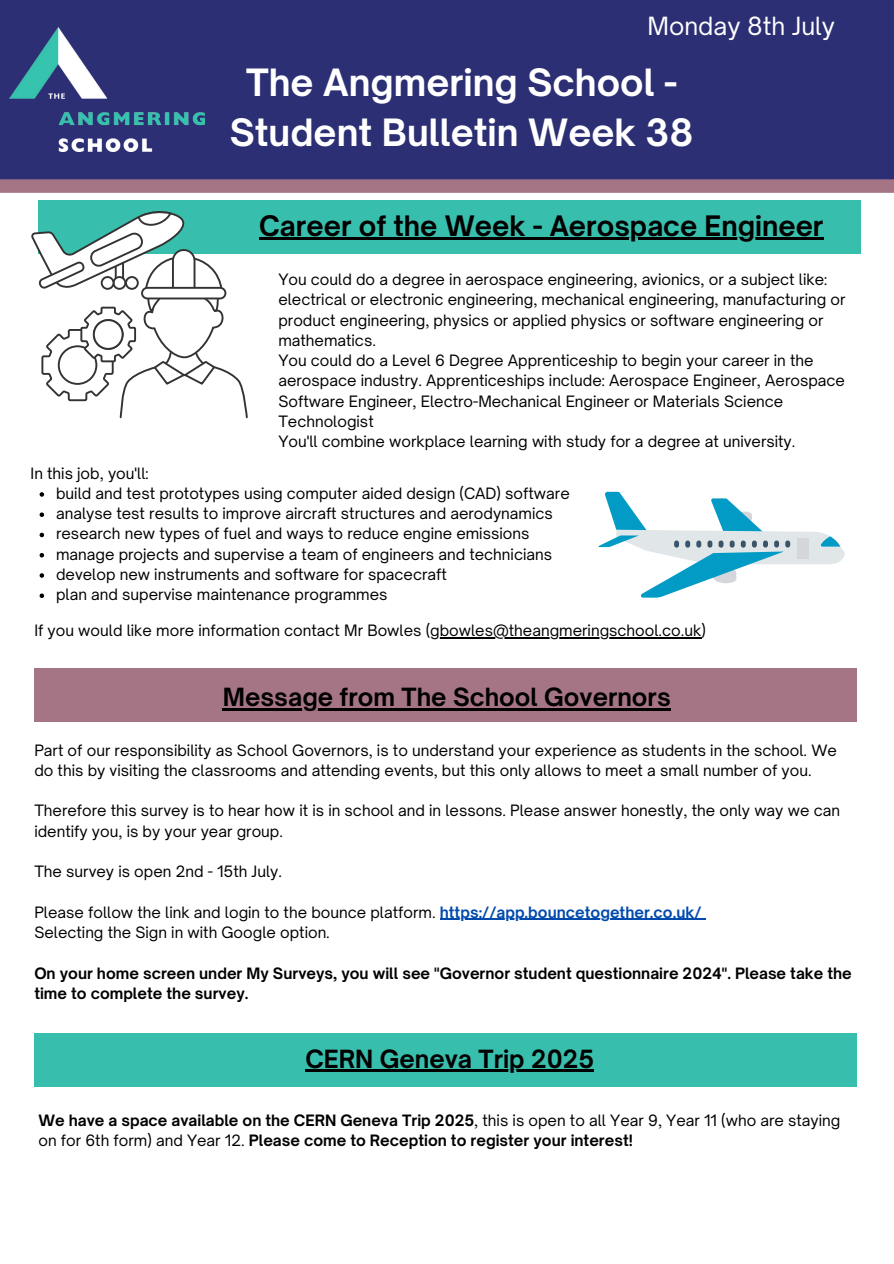
<style>
.page{position:relative;width:894px;height:1264px;background:#fff}
.page>*{position:absolute;margin:0;border:0;box-sizing:border-box;transform-origin:0 0}
.t1{font:700 36px/49.5px "Open Sauce One";color:#fff;text-align:center}
.t2{font:700 27px "Open Sauce One";color:#000}
.t3{font:700 24px "Open Sauce One";color:#000}
.t4{font:24px "Open Sauce One";color:#fff}
.t5{font:15px/20.2px "Open Sauce One";color:#000}
.t6{font:700 15px/20.2px "Open Sauce One";color:#000}
.s1{font-weight:700;color:#004aad}
.s2{font-weight:400}
</style>
<div class="page">
<div style="left:0;top:0;width:893px;height:181px;background:#2c2f73"></div>
<img style="left:10px;top:27px;width:194px;height:124px">
<div style="left:0;top:179px;width:893px;height:14px;background:#a67585"></div>
<div style="left:38px;top:200px;width:822px;height:54px;background:#38bead"></div>
<svg style="left:32px;top:211px;width:216px;height:207px"></svg>
<div style="left:94px;top:320px;width:29px;height:29px;background:#fff;border-radius:50%"></div>
<div style="left:93px;top:319px;width:30px;height:31px;border:2px solid #333;border-radius:50%"></div>
<div style="left:34px;top:668px;width:822px;height:54px;background:#a67585"></div>
<svg style="left:598px;top:492px;width:246px;height:105px"></svg>
<hr style="left:430px;top:637px;width:271px;height:1px;background:#000">
<hr style="left:259px;top:238px;width:564px;height:2px;background:#000">
<svg style="left:40px;top:492px;width:4px;height:4px"></svg>
<svg style="left:40px;top:512px;width:4px;height:5px"></svg>
<svg style="left:40px;top:532px;width:4px;height:5px"></svg>
<svg style="left:40px;top:553px;width:4px;height:4px"></svg>
<svg style="left:40px;top:573px;width:4px;height:4px"></svg>
<svg style="left:40px;top:593px;width:4px;height:5px"></svg>
<hr style="left:439px;top:918px;width:262px;height:2px;background:#004aad">
<hr style="left:223px;top:708px;width:447px;height:2px;background:#000">
<div style="left:34px;top:1033px;width:822px;height:54px;background:#38bead"></div>
<hr style="left:305px;top:1069px;width:289px;height:2px;background:#000">
<p class="t4" style="left:647px;top:11px;width:189px">Monday 8th July</p>
<h2 class="t1" style="left:230px;top:58px;width:465px">The Angmering School -<br>Student Bulletin Week 38</h2>
<p class="t2" style="left:259px;top:208px;width:565px">Career of the Week - Aerospace Engineer</p>
<p class="t5" style="left:278px;top:269px;width:568px">You could do a degree in aerospace engineering, avionics, or a subject like: electrical or electronic engineering, mechanical engineering, manufacturing or product engineering, physics or applied physics or software engineering or mathematics.</p>
<p class="t5" style="left:278px;top:350px;width:568px">You could do a Level 6 Degree Apprenticeship to begin your career in the aerospace industry. Apprenticeships include: Aerospace Engineer, Aerospace Software Engineer, Electro-Mechanical Engineer or Materials Science Technologist</p>
<p class="t5" style="left:278px;top:431px;width:518px">You'll combine workplace learning with study for a degree at university.</p>
<p class="t5" style="left:31px;top:463px;width:119px">In this job, you'll:</p>
<p class="t5" style="left:56px;top:483px;width:515px">build and test prototypes using computer aided design (CAD) software</p>
<p class="t5" style="left:56px;top:503px;width:498px">analyse test results to improve aircraft structures and aerodynamics</p>
<p class="t5" style="left:56px;top:523px;width:474px">research new types of fuel and ways to reduce engine emissions</p>
<p class="t5" style="left:56px;top:544px;width:497px">manage projects and supervise a team of engineers and technicians</p>
<p class="t5" style="left:56px;top:564px;width:392px">develop new instruments and software for spacecraft</p>
<p class="t5" style="left:56px;top:584px;width:333px">plan and supervise maintenance programmes</p>
<h4 class="t5" style="left:34px;top:620px;width:672px">If you would like more information contact Mr Bowles (gbowles@theangmeringschool.co.uk)</h4>
<p class="t3" style="left:223px;top:681px;width:449px">Message from The School Governors</p>
<p class="t5" style="left:34px;top:739px;width:803px">Part of our responsibility as School Governors, is to understand your experience as students in the school. We do this by visiting the classrooms and attending events, but this only allows to meet a small number of you.</p>
<h3 class="t5" style="left:34px;top:800px;width:806px">Therefore this survey is to hear how it is in school and in lessons. Please answer honestly, the only way we can identify you, is by your year group.</h3>
<p class="t5" style="left:34px;top:861px;width:249px">The survey is open 2nd - 15th July.</p>
<p class="t5" style="left:34px;top:901px;width:668px">Please follow the link and login to the bounce platform. <span class="s1">https://app.bouncetogether.co.uk/</span></p>
<p class="t5" style="left:34px;top:922px;width:297px">Selecting the Sign in with Google option.</p>
<p class="t6" style="left:34px;top:962px;width:818px">On your home screen under My Surveys, you will see "Governor student questionnaire 2024". Please take the time to complete the survey.</p>
<h5 class="t3" style="left:305px;top:1043px;width:290px">CERN Geneva Trip 2025</h5>
<h3 class="t6" style="left:38px;top:1110px;width:803px">We have a space available on the CERN Geneva Trip 2025<span class="s2">, this is open to all Year 9, Year 11 (who are staying on for 6th form) and Year 12.</span> Please come to Reception to register your interest!</h3>
</div>
